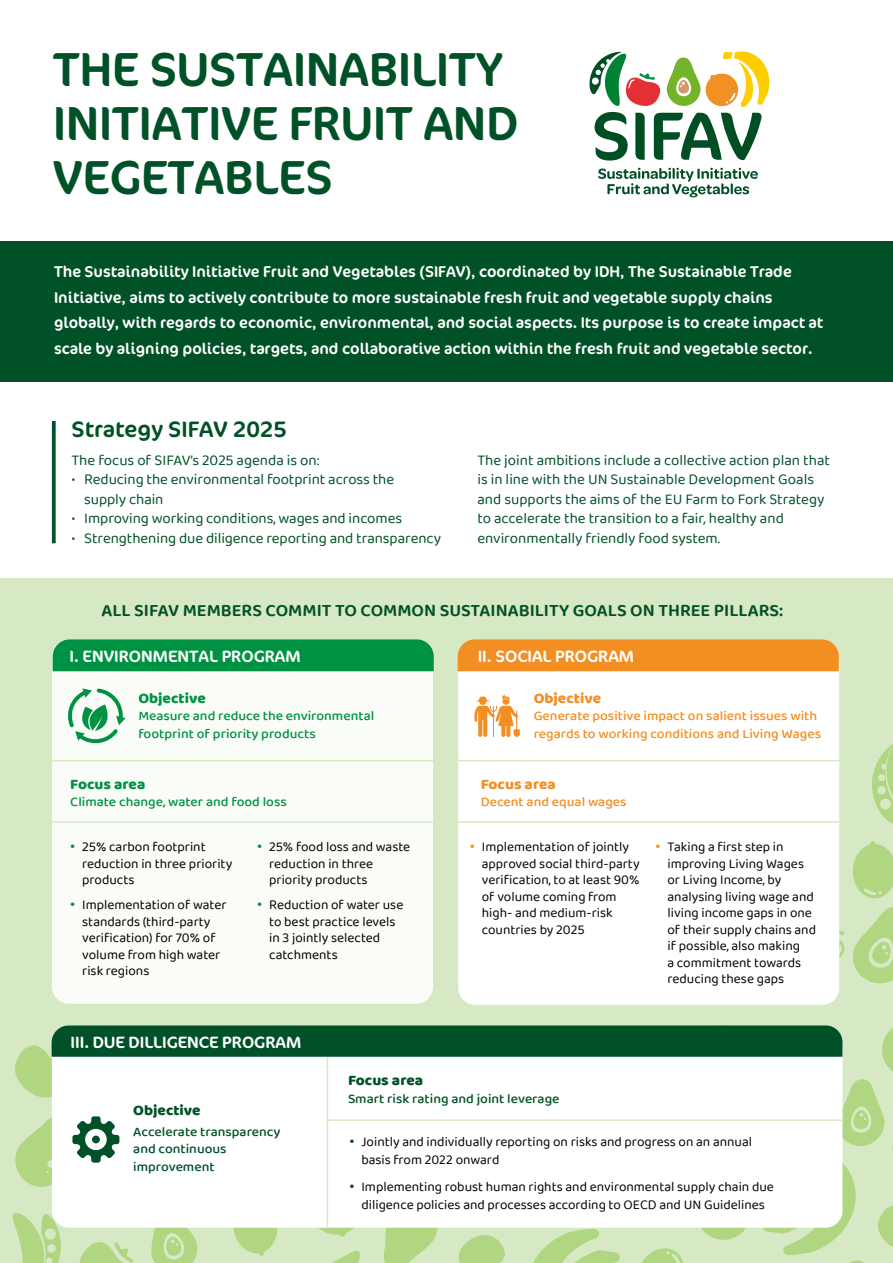
<style>
.page{position:relative;width:893px;height:1263px;background:#fff}
.page>*{position:absolute;margin:0;border:0;box-sizing:border-box;transform-origin:0 0}
.Heading_1{font:48px/54px "Cocon";color:#005127}
.t1{font:22.5px "Cocon";color:#005127}
.t2{font:600 18px "Baloo 2";color:#005127}
.t3{font:16.5px "Cocon";color:#fff}
.t4{font:15.75px "Cocon";color:#fff}
.t5{font:15px/19.5px "Baloo 2";color:#005127}
.t6{font:800 15px "Baloo 2";color:#005127}
.t7{font:800 15px "Baloo 2";color:#009243}
.t8{font:800 15px "Baloo 2";color:#f38e22}
.t9{font:13.5px/16.5px "Baloo 2";color:#000}
.t10{font:500 13.5px/17.2px "Baloo 2";color:#f38e22}
.t11{font:500 13.5px/17.2px "Baloo 2";color:#009243}
.t12{font:500 13.5px/17.2px "Baloo 2";color:#005127}
.s1{font-family:"Gotham";color:#009243}
.s2{font-family:"Gotham";color:#ff9200}
.s3{font-family:"Gotham";color:#005127}
</style>
<div class="page">
<div style="left:0;top:579px;width:893px;height:684px;background:#d7e9c4"></div>
<svg style="left:852px;top:841px;width:41px;height:58px"></svg>
<svg style="left:872px;top:744px;width:21px;height:79px"></svg>
<svg style="left:839px;top:905px;width:54px;height:81px"></svg>
<div style="left:0;top:241px;width:893px;height:141px;background:#005127"></div>
<svg style="left:598px;top:168px;width:160px;height:29px"></svg>
<svg style="left:589px;top:51px;width:181px;height:110px"></svg>
<svg style="left:52px;top:421px;width:4px;height:122px"></svg>
<div style="left:52px;top:639px;width:381px;height:365px;background:#fafcf7;border-radius:17px"></div>
<div style="left:53px;top:639px;width:381px;height:32px;background:#009243"></div>
<div style="left:458px;top:647px;width:381px;height:358px;background:#fff;border-radius:17px"></div>
<svg style="left:68px;top:688px;width:58px;height:56px"></svg>
<svg style="left:474px;top:694px;width:46px;height:43px"></svg>
<div style="left:458px;top:639px;width:381px;height:32px;background:#f38e22"></div>
<hr style="left:51px;top:760px;width:383px;height:1px;background:#d7e9c4">
<hr style="left:450px;top:760px;width:396px;height:1px;background:#d7e9c4">
<hr style="left:51px;top:821px;width:383px;height:2px;background:#d7e9c4">
<hr style="left:456px;top:821px;width:383px;height:2px;background:#d7e9c4">
<svg style="left:12px;top:1025px;width:881px;height:238px"></svg>
<p class="Heading_1" style="left:53px;top:44px;width:467px">THE SUSTAINABILITY<br>INITIATIVE FRUIT AND<br>VEGETABLES</p>
<p class="t4" style="left:54px;top:263px;width:739px">The Sustainability Initiative Fruit and Vegetables (SIFAV), coordinated by IDH, The Sustainable Trade</p>
<p class="t4" style="left:54px;top:288px;width:720px">Initiative, aims to actively contribute to more sustainable fresh fruit and vegetable supply chains</p>
<p class="t4" style="left:54px;top:314px;width:771px">globally, with regards to economic, environmental, and social aspects. Its purpose is to create impact at</p>
<p class="t4" style="left:54px;top:339px;width:760px">scale by aligning policies, targets, and collaborative action within the fresh fruit and vegetable sector.</p>
<p class="t1" style="left:71px;top:416px;width:217px">Strategy SIFAV 2025</p>
<p class="t5" style="left:71px;top:451px;width:250px">The focus of SIFAV’s 2025 agenda is on:</p>
<p class="t5" style="left:84px;top:470px;width:311px;text-indent:-13px">• Reducing the environmental footprint across the supply chain</p>
<p class="t5" style="left:71px;top:509px;width:332px">• Improving working conditions, wages and incomes</p>
<p class="t5" style="left:71px;top:529px;width:371px">• Strengthening due diligence reporting and transparency</p>
<p class="t5" style="left:477px;top:451px;width:354px">The joint ambitions include a collective action plan that is in line with the UN Sustainable Development Goals and supports the aims of the EU Farm to Fork Strategy to accelerate the transition to a fair, healthy and environmentally friendly food system.</p>
<p class="t2" style="left:101px;top:597px;width:683px">ALL SIFAV MEMBERS COMMIT TO COMMON SUSTAINABILITY GOALS ON THREE PILLARS:</p>
<p class="t3" style="left:69px;top:647px;width:233px">I. ENVIRONMENTAL PROGRAM</p>
<p class="t7" style="left:138px;top:689px;width:69px">Objective</p>
<p class="t11" style="left:138px;top:708px;width:238px">Measure and reduce the environmental footprint of priority products</p>
<p class="t7" style="left:70px;top:775px;width:77px">Focus area</p>
<p class="t11" style="left:70px;top:793px;width:218px">Climate change, water and food loss</p>
<p class="t9" style="left:82px;top:839px;width:152px;text-indent:-13px"><span class="s1">•</span> 25% carbon footprint reduction in three priority products</p>
<p class="t9" style="left:82px;top:897px;width:146px;text-indent:-13px"><span class="s1">•</span> Implementation of water standards (third-party verification) for 70% of volume from high water risk regions</p>
<p class="t9" style="left:269px;top:839px;width:143px;text-indent:-13px"><span class="s1">•</span> 25% food loss and waste reduction in three priority products</p>
<p class="t9" style="left:269px;top:897px;width:136px;text-indent:-13px"><span class="s1">•</span> Reduction of water use to best practice levels in 3 jointly selected catchments</p>
<p class="t3" style="left:71px;top:1032px;width:232px">III. DUE DILLIGENCE PROGRAM</p>
<p class="t6" style="left:348px;top:1070px;width:77px">Focus area</p>
<p class="t3" style="left:478px;top:647px;width:158px">II. SOCIAL PROGRAM</p>
<p class="t8" style="left:534px;top:689px;width:69px">Objective</p>
<p class="t10" style="left:534px;top:708px;width:289px">Generate positive impact on salient issues with regards to working conditions and Living Wages</p>
<p class="t8" style="left:481px;top:775px;width:77px">Focus area</p>
<p class="t10" style="left:481px;top:793px;width:147px">Decent and equal wages</p>
<p class="t9" style="left:482px;top:839px;width:159px;text-indent:-13px"><span class="s2">•</span> Implementation of jointly approved social third-party verification, to at least 90% of volume coming from high- and medium-risk countries by 2025</p>
<p class="t9" style="left:667px;top:839px;width:150px;text-indent:-13px"><span class="s2">•</span> Taking a first step in improving Living Wages or Living Income, by analysing living wage and living income gaps in one of their supply chains and if possible, also making<br>a commitment towards reducing these gaps</p>
<p class="t6" style="left:133px;top:1101px;width:69px">Objective</p>
<p class="t12" style="left:133px;top:1124px;width:149px">Accelerate transparency and continuous improvement</p>
<p class="t12" style="left:348px;top:1091px;width:213px">Smart risk rating and joint leverage</p>
<p class="t9" style="left:361px;top:1134px;width:392px;line-height:18px;text-indent:-13px"><span class="s3">•</span> Jointly and individually reporting on risks and progress on an annual basis from 2022 onward</p>
<p class="t9" style="left:349px;top:1178px;width:427px;line-height:18px;text-align:center"><span class="s3">•</span> Implementing robust human rights and environmental supply chain due diligence policies and processes according to OECD and UN Guidelines</p>
</div>
